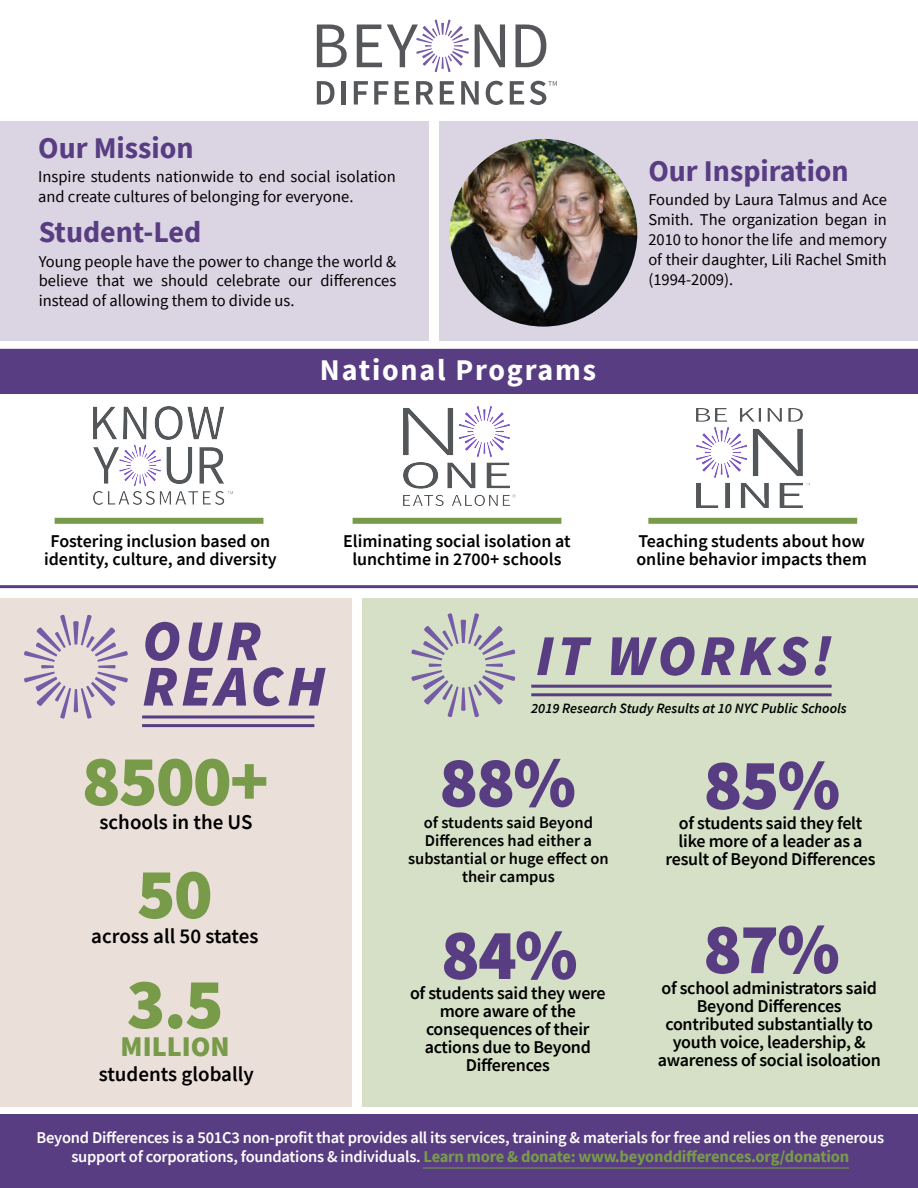
<style>
.page{position:relative;width:918px;height:1188px;background:#fff}
.page>*{position:absolute;margin:0;border:0;box-sizing:border-box;transform-origin:0 0}
.t1{font:900 72px "Source Sans Pro";letter-spacing:-.025em;color:#593d82}
.t2{font:900 72px "Source Sans Pro";letter-spacing:-.025em;color:#789b4a}
.t3{font:italic 900 57.9px/45.3px "Source Sans Pro";letter-spacing:.06em;color:#593d82}
.t4{font:700 30px "Source Sans Pro";color:#593d82}
.t5{font:700 30px "Source Sans Pro";letter-spacing:.06em;color:#fff}
.t6{font:900 28.5px "Source Sans Pro";color:#789b4a}
.t7{font:600 21px "Source Sans Pro";color:#000}
.t8{font:600 18px/18px "Source Sans Pro";letter-spacing:-.015em;color:#000;text-align:center}
.t9{font:16.5px/19.8px "Source Sans Pro";color:#000;text-align:justify}
.t10{font:600 16.5px/19.8px "Source Sans Pro";letter-spacing:-.015em;color:#fff;text-align:center}
.t11{font:600 16.5px/18px "Source Sans Pro";color:#000;text-align:center}
.t12{font:italic 600 14.25px "Source Sans Pro";color:#000}
.s1{font-weight:700;color:#789b4a}
</style>
<div class="page">
<div style="left:0;top:598px;width:352px;height:509px;background:#ebdfd9"></div>
<div style="left:362px;top:598px;width:556px;height:509px;background:#d5e0c6"></div>
<div style="left:0;top:121px;width:429px;height:219px;background:#dad4e3"></div>
<div style="left:439px;top:121px;width:479px;height:219px;background:#dad4e3"></div>
<img style="left:450px;top:139px;width:187px;height:188px;border-radius:94px">
<hr style="left:0;top:349px;width:918px;height:3px;background:#593d82">
<hr style="left:0;top:585px;width:918px;height:3px;background:#593d82">
<div style="left:0;top:350px;width:918px;height:44px;background:#593d82"></div>
<hr style="left:142px;top:715px;width:172px;height:3px;background:#593d82">
<hr style="left:142px;top:724px;width:172px;height:3px;background:#593d82">
<div style="left:0;top:1114px;width:918px;height:74px;background:#593d82"></div>
<hr style="left:423px;top:1168px;width:426px;height:1px;background:#789b4a">
<hr style="left:531px;top:685px;width:301px;height:3px;background:#593d82">
<hr style="left:531px;top:693px;width:301px;height:3px;background:#593d82">
<img style="left:94px;top:407px;width:139px;height:98px">
<div style="left:55px;top:518px;width:208px;height:6px;background:#789b4a"></div>
<img style="left:403px;top:406px;width:112px;height:100px">
<div style="left:353px;top:518px;width:208px;height:6px;background:#789b4a"></div>
<img style="left:696px;top:408px;width:113px;height:100px">
<div style="left:648px;top:518px;width:209px;height:6px;background:#789b4a"></div>
<svg style="left:24px;top:614px;width:104px;height:105px"></svg>
<svg style="left:411px;top:613px;width:105px;height:104px"></svg>
<svg style="left:530px;top:81px;width:27px;height:24px"></svg>
<svg style="left:510px;top:81px;width:14px;height:24px"></svg>
<svg style="left:486px;top:81px;width:18px;height:24px"></svg>
<svg style="left:461px;top:81px;width:18px;height:24px"></svg>
<svg style="left:440px;top:81px;width:14px;height:24px"></svg>
<svg style="left:416px;top:81px;width:17px;height:24px"></svg>
<svg style="left:395px;top:81px;width:14px;height:24px"></svg>
<svg style="left:374px;top:81px;width:14px;height:24px"></svg>
<svg style="left:354px;top:81px;width:14px;height:24px"></svg>
<div style="left:341px;top:81px;width:5px;height:24px;background:#55575a"></div>
<svg style="left:317px;top:81px;width:17px;height:24px"></svg>
<svg style="left:516px;top:25px;width:30px;height:42px"></svg>
<svg style="left:475px;top:25px;width:30px;height:42px"></svg>
<svg style="left:357px;top:19px;width:112px;height:53px"></svg>
<svg style="left:317px;top:25px;width:30px;height:42px"></svg>
<h3 class="t4" style="left:38px;top:127px;width:157px">Our Mission</h3>
<p class="t9" style="left:38px;top:166px;width:359px">Inspire students nationwide to end social isolation and create cultures of belonging for everyone.</p>
<h3 class="t4" style="left:648px;top:151px;width:202px">Our Inspiration</h3>
<p class="t9" style="left:648px;top:190px;width:240px">Founded by Laura Talmus and Ace Smith. The organization began in 2010 to honor the life and memory of their daughter, Lili Rachel Smith (1994-2009).</p>
<h3 class="t4" style="left:39px;top:212px;width:164px">Student-Led</h3>
<p class="t9" style="left:39px;top:251px;width:359px">Young people have the power to change the world &amp; believe that we should celebrate our differences instead of allowing them to divide us.</p>
<h3 class="t5" style="left:320px;top:349px;width:278px">National Programs</h3>
<p class="t8" style="left:44px;top:532px;width:234px">Fostering inclusion based on identity, culture, and diversity</p>
<p class="t8" style="left:343px;top:532px;width:229px">Eliminating social isolation at lunchtime in 2700+ schools</p>
<p class="t8" style="left:636px;top:532px;width:232px;text-align:left">Teaching students about how online behavior impacts them</p>
<h2 class="t3" style="left:142px;top:617px;width:185px">OUR<br>REACH</h2>
<h1 class="t2" style="left:82px;top:731px;width:188px">8500+</h1>
<p class="t7" style="left:100px;top:808px;width:155px">schools in the US</p>
<h1 class="t2" style="left:137px;top:844px;width:77px">50</h1>
<p class="t7" style="left:91px;top:922px;width:169px">across all 50 states</p>
<h1 class="t2" style="left:127px;top:954px;width:99px">3.5</h1>
<h3 class="t6" style="left:121px;top:1027px;width:111px">MILLION</h3>
<p class="t7" style="left:99px;top:1060px;width:157px">students globally</p>
<h2 class="t3" style="left:536px;top:632px;width:298px">IT WORKS!</h2>
<p class="t12" style="left:531px;top:699px;width:317px">2019 Research Study Results at 10 NYC Public Schools</p>
<h1 class="t1" style="left:439px;top:733px;width:138px">88%</h1>
<p class="t11" style="left:408px;top:831px;width:202px">Differences had either a substantial or huge effect on their campus</p>
<p class="t11" style="left:424px;top:813px;width:170px">of students said Beyond</p>
<h1 class="t1" style="left:441px;top:905px;width:138px">84%</h1>
<p class="t8" style="left:425px;top:1002px;width:168px">more aware of the consequences of their actions due to Beyond<br>Differences</p>
<p class="t8" style="left:410px;top:984px;width:197px">of students said they were</p>
<h1 class="t1" style="left:704px;top:735px;width:138px">85%</h1>
<p class="t8" style="left:666px;top:832px;width:211px">like more of a leader as a result of Beyond Differences</p>
<p class="t8" style="left:679px;top:814px;width:185px">of students said they felt</p>
<h1 class="t1" style="left:703px;top:899px;width:138px">87%</h1>
<p class="t8" style="left:658px;top:996px;width:225px">Beyond Differences contributed substantially to youth voice, leadership, &amp; awareness of social isoloation</p>
<p class="t8" style="left:661px;top:978px;width:217px">of school administrators said</p>
<p class="t10" style="left:36px;top:1127px;width:849px">Beyond Differences is a 501C3 non-profit that provides all its services, training &amp; materials for free and relies on the generous support of corporations, foundations &amp; individuals. <span class="s1">Learn more &amp; donate: www.beyonddifferences.org/donation</span></p>
</div>
